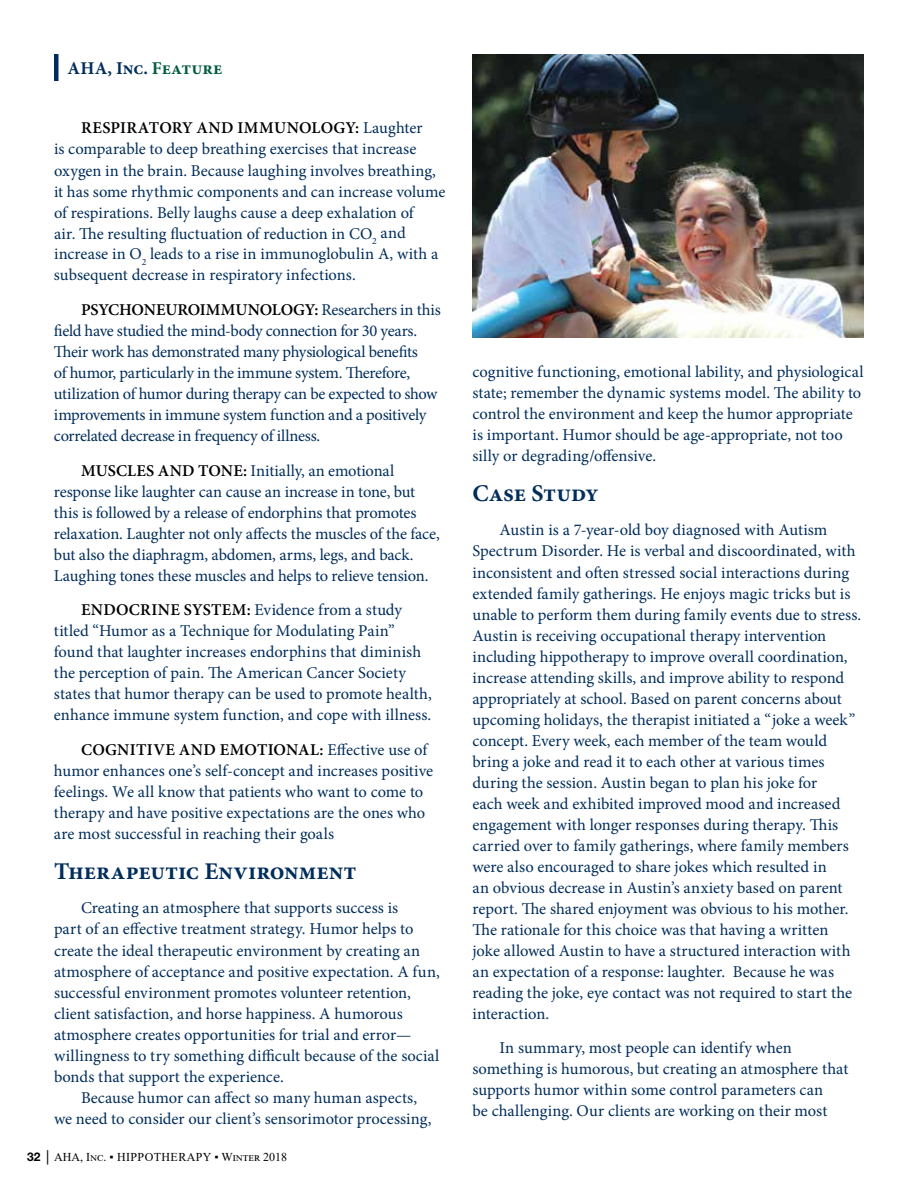
<style>
.page{position:relative;width:918px;height:1188px;background:#fff}
.page>*{position:absolute;margin:0;border:0;box-sizing:border-box;transform-origin:0 0}
.t1{font:700 24px "Minion Pro";color:#002d5b}
.t2{font:700 18px "Minion Pro";letter-spacing:.005em;color:#002d5b}
.t3{font:16.5px/21px "Minion Pro";color:#002d5b}
.t4{font:12px "Times New Roman";color:#000}
.s1{color:#005c42}
.s2{font-weight:600;color:#000}
.s3{font-family:"Helvetica Neue LT Std";font-weight:700}
.s4{font-family:"Verdana";font-weight:700}
</style>
<div class="page">
<hr style="left:54px;top:54px;width:4px;height:27px;background:#002d5b">
<img style="left:472px;top:54px;width:392px;height:284px">
<p class="t2" style="left:68px;top:56px;width:157px">AHA, Inc. <span class="s1">Feature</span></p>
<p class="t3" style="left:54px;top:118px;width:393px;text-indent:27px"><span class="s2">RESPIRATORY AND IMMUNOLOGY:</span> Laughter<br>is comparable to deep breathing exercises that increase oxygen in the brain. Because laughing involves breathing, it has some rhythmic components and can increase volume of respirations. Belly laughs cause a deep exhalation of<br>air. The resulting fluctuation of reduction in CO<sub>2</sub> and increase in O<sub>2</sub> leads to a rise in immunoglobulin A, with a subsequent decrease in respiratory infections.</p>
<p class="t3" style="left:54px;top:299px;width:388px;text-indent:27px"><span class="s2">PSYCHONEUROIMMUNOLOGY:</span> Researchers in this field have studied the mind-body connection for 30 years.<br>Their work has demonstrated many physiological benefits<br>of humor, particularly in the immune system. Therefore, utilization of humor during therapy can be expected to show improvements in immune system function and a positively correlated decrease in frequency of illness.</p>
<p class="t3" style="left:54px;top:460px;width:387px;text-indent:27px"><span class="s2">MUSCLES AND TONE:</span> Initially, an emotional response like laughter can cause an increase in tone, but this is followed by a release of endorphins that promotes relaxation. Laughter not only affects the muscles of the face, but also the diaphragm, abdomen, arms, legs, and back.<br>Laughing tones these muscles and helps to relieve tension.</p>
<p class="t3" style="left:54px;top:599px;width:379px;text-indent:27px"><span class="s2">ENDOCRINE SYSTEM:</span> Evidence from a study titled “Humor as a Technique for Modulating Pain” found that laughter increases endorphins that diminish the perception of pain. The American Cancer Society states that humor therapy can be used to promote health, enhance immune system function, and cope with illness.</p>
<p class="t3" style="left:54px;top:739px;width:381px;text-indent:27px"><span class="s2">COGNITIVE AND EMOTIONAL:</span> Effective use of humor enhances one’s self-concept and increases positive feelings. We all know that patients who want to come to therapy and have positive expectations are the ones who are most successful in reaching their goals</p>
<h1 class="t1" style="left:54px;top:854px;width:304px">Therapeutic Environment</h1>
<p class="t3" style="left:54px;top:898px;width:387px;text-indent:27px">Creating an atmosphere that supports success is<br>part of an effective treatment strategy. Humor helps to create the ideal therapeutic environment by creating an atmosphere of acceptance and positive expectation. A fun, successful environment promotes volunteer retention, client satisfaction, and horse happiness. A humorous atmosphere creates opportunities for trial and error— willingness to try something difficult because of the social bonds that support the experience.</p>
<p class="t3" style="left:54px;top:1087px;width:379px;text-indent:27px">Because humor can affect so many human aspects, we need to consider our client’s sensorimotor processing,</p>
<p class="t4" style="left:27px;top:1149px;width:262px"><span class="s3">32</span> <span class="s4">│</span> AHA, Inc. ▪ HIPPOTHERAPY ▪ Winter 2018</p>
<p class="t3" style="left:473px;top:361px;width:393px">cognitive functioning, emotional lability, and physiological state; remember the dynamic systems model. The ability to control the environment and keep the humor appropriate is important. Humor should be age-appropriate, not too silly or degrading/offensive.</p>
<h1 class="t1" style="left:472px;top:476px;width:128px">Case Study</h1>
<p class="t3" style="left:473px;top:520px;width:390px;text-indent:27px">Austin is a 7-year-old boy diagnosed with Autism Spectrum Disorder. He is verbal and discoordinated, with inconsistent and often stressed social interactions during extended family gatherings. He enjoys magic tricks but is unable to perform them during family events due to stress.<br>Austin is receiving occupational therapy intervention including hippotherapy to improve overall coordination, increase attending skills, and improve ability to respond appropriately at school. Based on parent concerns about upcoming holidays, the therapist initiated a “joke a week” concept. Every week, each member of the team would bring a joke and read it to each other at various times during the session. Austin began to plan his joke for<br>each week and exhibited improved mood and increased engagement with longer responses during therapy. This carried over to family gatherings, where family members were also encouraged to share jokes which resulted in<br>an obvious decrease in Austin’s anxiety based on parent report. The shared enjoyment was obvious to his mother.<br>The rationale for this choice was that having a written<br>joke allowed Austin to have a structured interaction with an expectation of a response: laughter. Because he was reading the joke, eye contact was not required to start the interaction.</p>
<p class="t3" style="left:473px;top:1037px;width:377px;text-indent:27px">In summary, most people can identify when something is humorous, but creating an atmosphere that supports humor within some control parameters can<br>be challenging. Our clients are working on their most</p>
</div>
